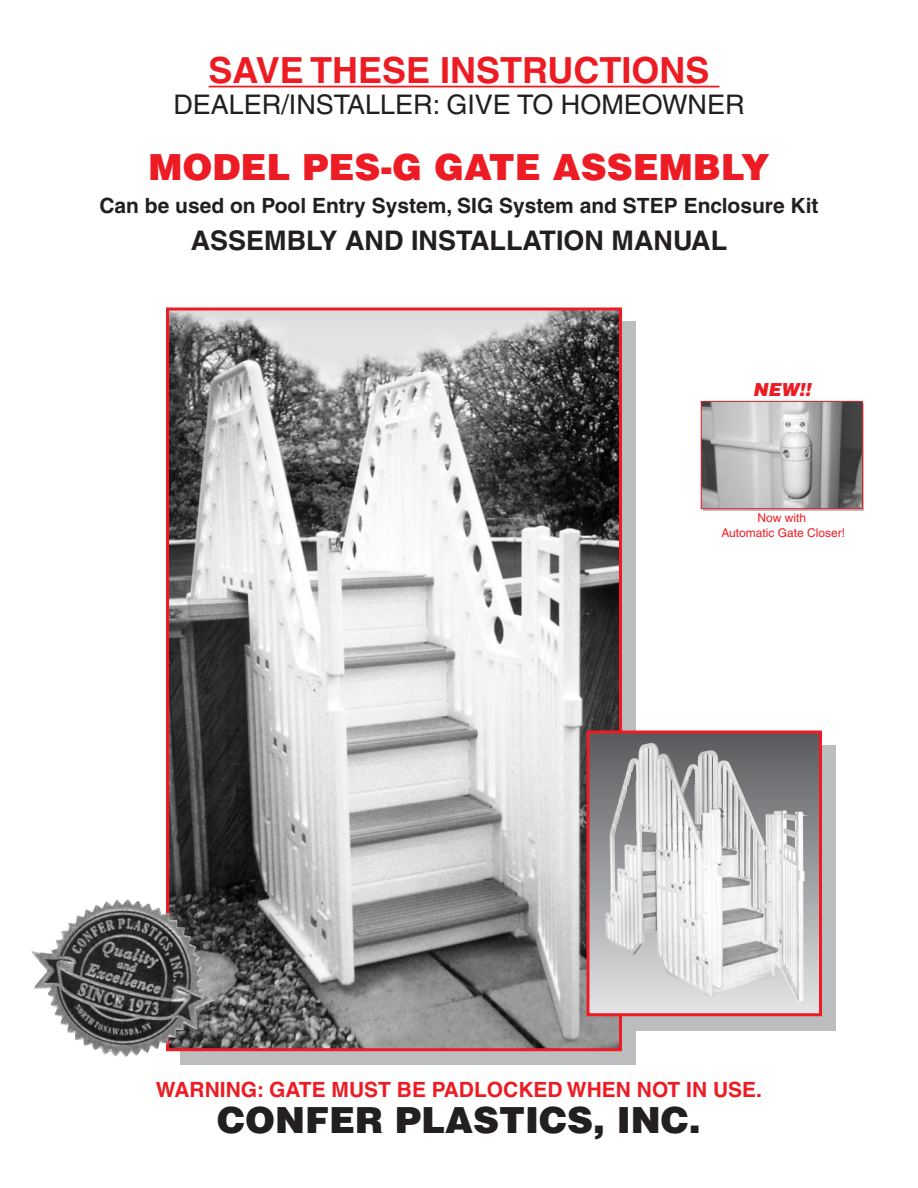
<style>
.page{position:relative;width:918px;height:1188px;background:#fff}
.page>*{position:absolute;margin:0;border:0;box-sizing:border-box;transform-origin:0 0}
.t1{font:900 36px "Helvetica";color:#ed1c24}
.t2{font:700 36px "Helvetica";color:#ed1c24}
.t3{font:900 36px "Helvetica";color:#231f20}
.t4{font:27px "Helvetica";color:#231f20}
.t5{font:700 27px "Helvetica";color:#231f20}
.t6{font:700 21px "Helvetica";color:#231f20}
.t7{font:700 21px "Helvetica";color:#ed1c24}
.t8{font:italic 900 18px "Helvetica";color:#ed1c24}
.t9{font:12px/14.4px "Helvetica";color:#ed1c24;text-align:center}
</style>
<div class="page">
<div style="left:704px;top:403px;width:160px;height:108px;background:#c3a0a3"></div>
<div style="left:600px;top:746px;width:236px;height:285px;background:#bbbdbf"></div>
<div style="left:180px;top:321px;width:456px;height:744px;background:#bbbdbf"></div>
<img style="left:170px;top:312px;width:448px;height:735px">
<div style="left:166px;top:308px;width:456px;height:743px;border:3px solid #ed1c24"></div>
<div style="left:590px;top:734px;width:229px;height:279px;background:linear-gradient(to bottom,#595a5d,#e2e4e6)"></div>
<img style="left:606px;top:742px;width:204px;height:261px">
<div style="left:586px;top:730px;width:236px;height:286px;border:3px solid #ed1c24"></div>
<img style="left:31px;top:900px;width:184px;height:157px">
<hr style="left:209px;top:86px;width:510px;height:1px;background:#ed1c24">
<img style="left:703px;top:403px;width:158px;height:104px">
<div style="left:701px;top:401px;width:162px;height:108px;border:1px solid #ed1c24"></div>
<h1 class="t2" style="left:209px;top:57px;width:502px">SAVE THESE INSTRUCTIONS</h1>
<p class="t4" style="left:173px;top:95px;width:573px">DEALER/INSTALLER: GIVE TO HOMEOWNER</p>
<h1 class="t1" style="left:148px;top:154px;width:623px">MODEL PES-G GATE ASSEMBLY</h1>
<p class="t6" style="left:99px;top:198px;width:721px">Can be used on Pool Entry System, SIG System and STEP Enclosure Kit</p>
<p class="t5" style="left:191px;top:230px;width:538px">ASSEMBLY AND INSTALLATION MANUAL</p>
<p class="t8" style="left:753px;top:383px;width:62px">NEW!!</p>
<p class="t9" style="left:722px;top:512px;width:125px">Now with<br>Automatic Gate Closer!</p>
<p class="t7" style="left:156px;top:1081px;width:608px">WARNING: GATE MUST BE PADLOCKED WHEN NOT IN USE.</p>
<h1 class="t3" style="left:217px;top:1107px;width:485px">CONFER PLASTICS, INC.</h1>
</div>
